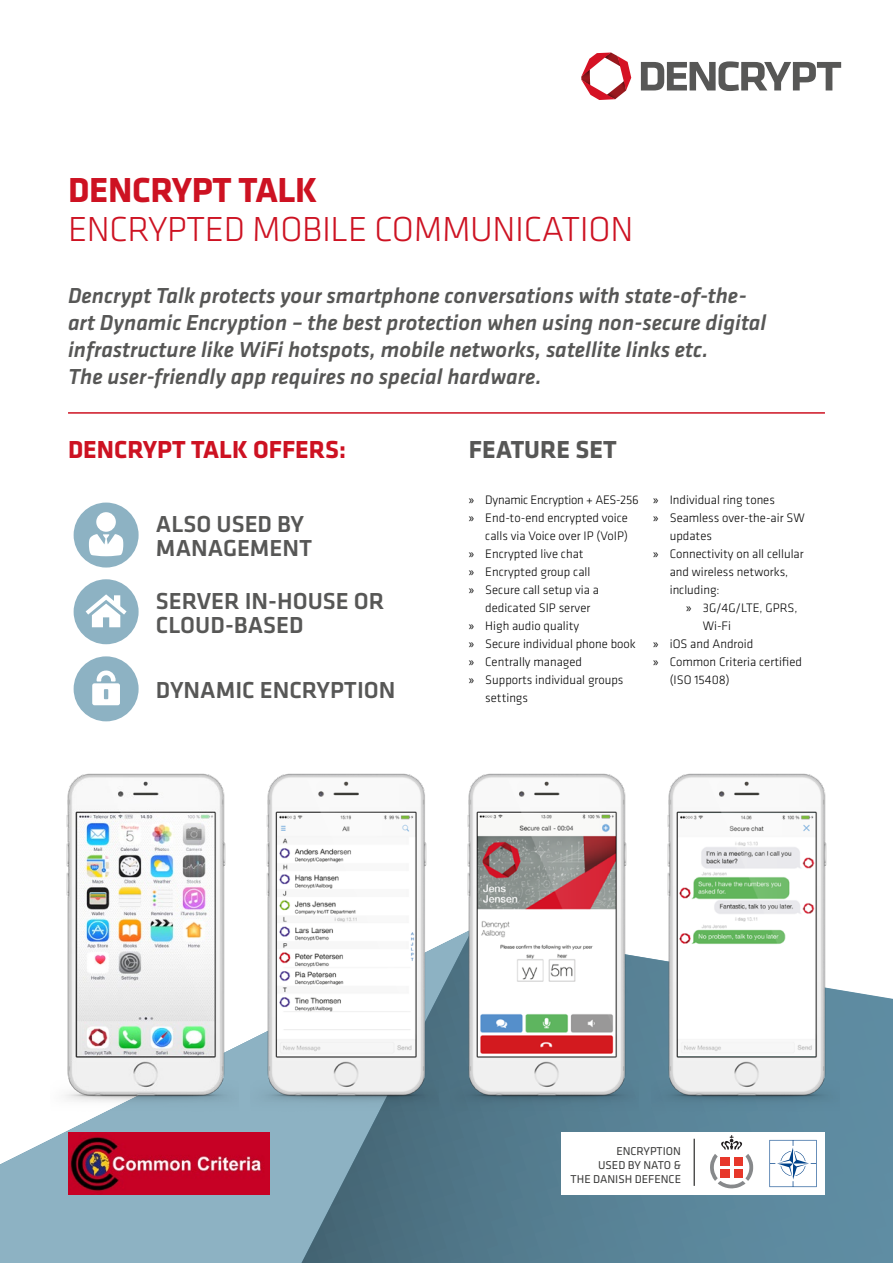
<style>
.page{position:relative;width:893px;height:1263px;background:#fff}
.page>*{position:absolute;margin:0;border:0;box-sizing:border-box;transform-origin:0 0}
.headline{font:300 36px "Klavika";letter-spacing:-.01em;color:#cd1222}
.headline-2{font:700 36px "Klavika";letter-spacing:-.01em;color:#cd1222}
.rubrik{font:700 25.5px "Klavika";color:#cd1222}
.box_text{font:700 25.5px "Klavika";color:#575756}
.icon_captions{font:500 24px/24px "Klavika";color:#575756}
.manchet1{font:italic 500 22.5px/27px "Klavika";color:#575756}
.t1{font:300 12.75px/18px "Klavika";color:#000}
.t2{font:300 12.75px "Klavika";letter-spacing:-.02em;color:#000}
.Slide_headline_2{font:11.85px/14px "Klavika";color:#3c3c3b;text-align:right}
.s1{font-family:"Myriad Pro";font-weight:400}
</style>
<div class="page">
<svg style="left:0;top:1040px;width:295px;height:223px;fill:#8db2c3"></svg>
<img style="left:295px;top:939px;width:598px;height:324px">
<div style="left:704px;top:1082px;width:189px;height:181px;background:#5e8ba1"></div>
<img style="left:50px;top:773px;width:188px;height:340px">
<img style="left:451px;top:773px;width:188px;height:340px">
<img style="left:651px;top:773px;width:188px;height:340px">
<div style="left:74px;top:579px;width:65px;height:65px;background:#8db2c3;border-radius:50%"></div>
<svg style="left:86px;top:594px;width:41px;height:33px"></svg>
<hr style="left:68px;top:412px;width:757px;height:2px;background:#cd1222">
<img style="left:250px;top:773px;width:188px;height:340px">
<div style="left:74px;top:502px;width:65px;height:65px;background:#8db2c3;border-radius:50%"></div>
<div style="left:96px;top:512px;width:20px;height:20px;background:#fff;border-radius:50%"></div>
<svg style="left:89px;top:534px;width:34px;height:22px"></svg>
<div style="left:74px;top:656px;width:65px;height:65px;background:#8db2c3;border-radius:50%"></div>
<svg style="left:92px;top:670px;width:28px;height:35px"></svg>
<div style="left:561px;top:1132px;width:264px;height:62px;background:#fff"></div>
<svg style="left:769px;top:1140px;width:48px;height:47px"></svg>
<svg style="left:710px;top:1135px;width:43px;height:53px"></svg>
<div style="left:721px;top:1157px;width:9px;height:8px;background:#e7372a"></div>
<div style="left:734px;top:1157px;width:9px;height:8px;background:#e7372a"></div>
<div style="left:721px;top:1169px;width:9px;height:9px;background:#e7372a"></div>
<div style="left:734px;top:1169px;width:9px;height:9px;background:#e7372a"></div>
<hr style="left:694px;top:1139px;width:1px;height:47px;background:#3c3c3b">
<img style="left:68px;top:1132px;width:201px;height:62px">
<svg style="left:581px;top:53px;width:50px;height:47px"></svg>
<svg style="left:641px;top:61px;width:200px;height:30px"></svg>
<p class="headline-2" style="left:68px;top:171px;width:251px">DENCRYPT TALK</p>
<p class="headline" style="left:68px;top:210px;width:567px">ENCRYPTED MOBILE COMMUNICATION</p>
<p class="manchet1" style="left:68px;top:282px;width:700px">Dencrypt Talk protects your smartphone conversations with state-of-the&shy;art Dynamic Encryption – the best protection when using non-secure digital infrastructure like WiFi hotspots, mobile networks, satellite links etc.<br>The user-friendly app requires no special hardware.</p>
<p class="rubrik" style="left:68px;top:435px;width:280px">DENCRYPT TALK OFFERS:</p>
<p class="icon_captions" style="left:156px;top:512px;width:158px">ALSO USED BY<br>MANAGEMENT</p>
<p class="icon_captions" style="left:156px;top:589px;width:230px">SERVER IN-HOUSE OR</p>
<p class="icon_captions" style="left:156px;top:613px;width:149px">CLOUD-BASED</p>
<p class="icon_captions" style="left:156px;top:678px;width:241px">DYNAMIC ENCRYPTION</p>
<p class="box_text" style="left:469px;top:435px;width:149px">FEATURE SET</p>
<p class="t2" style="left:469px;top:493px;width:171px"><span class="s1">»</span> Dynamic Encryption + AES-256</p>
<p class="t1" style="left:469px;top:509px;width:161px;text-align:right"><span class="s1">»</span> End-to-end encrypted voice calls via Voice over IP (VoIP)</p>
<p class="t1" style="left:469px;top:545px;width:116px"><span class="s1">»</span> Encrypted live chat</p>
<p class="t1" style="left:469px;top:563px;width:123px"><span class="s1">»</span> Encrypted group call</p>
<p class="t1" style="left:485px;top:581px;width:115px;text-indent:-16px"><span class="s1">»</span> Secure call setup via a dedicated SIP server</p>
<p class="t1" style="left:469px;top:617px;width:112px"><span class="s1">»</span> High audio quality</p>
<p class="t1" style="left:469px;top:635px;width:169px"><span class="s1">»</span> Secure individual phone book</p>
<p class="t1" style="left:469px;top:653px;width:115px"><span class="s1">»</span> Centrally managed</p>
<p class="t1" style="left:485px;top:671px;width:140px;text-indent:-16px"><span class="s1">»</span> Supports individual groups settings</p>
<p class="t1" style="left:653px;top:491px;width:123px"><span class="s1">»</span> Individual ring tones</p>
<p class="t1" style="left:670px;top:509px;width:136px;text-indent:-16px"><span class="s1">»</span> Seamless over-the-air SW updates</p>
<p class="t1" style="left:670px;top:545px;width:135px;text-indent:-16px"><span class="s1">»</span> Connectivity on all cellular and wireless networks, including:</p>
<p class="t1" style="left:703px;top:599px;width:96px;text-indent:-16px"><span class="s1">»</span> 3G/4G/LTE, GPRS,<br>Wi-Fi</p>
<p class="t1" style="left:653px;top:635px;width:101px"><span class="s1">»</span> iOS and Android</p>
<p class="t1" style="left:670px;top:653px;width:134px;text-indent:-16px"><span class="s1">»</span> Common Criteria certified (ISO 15408)</p>
<p class="Slide_headline_2" style="left:598px;top:1144px;width:84px">ENCRYPTION<br>USED BY NATO &amp;</p>
<p class="Slide_headline_2" style="left:571px;top:1172px;width:112px">THE DANISH DEFENCE</p>
</div>
